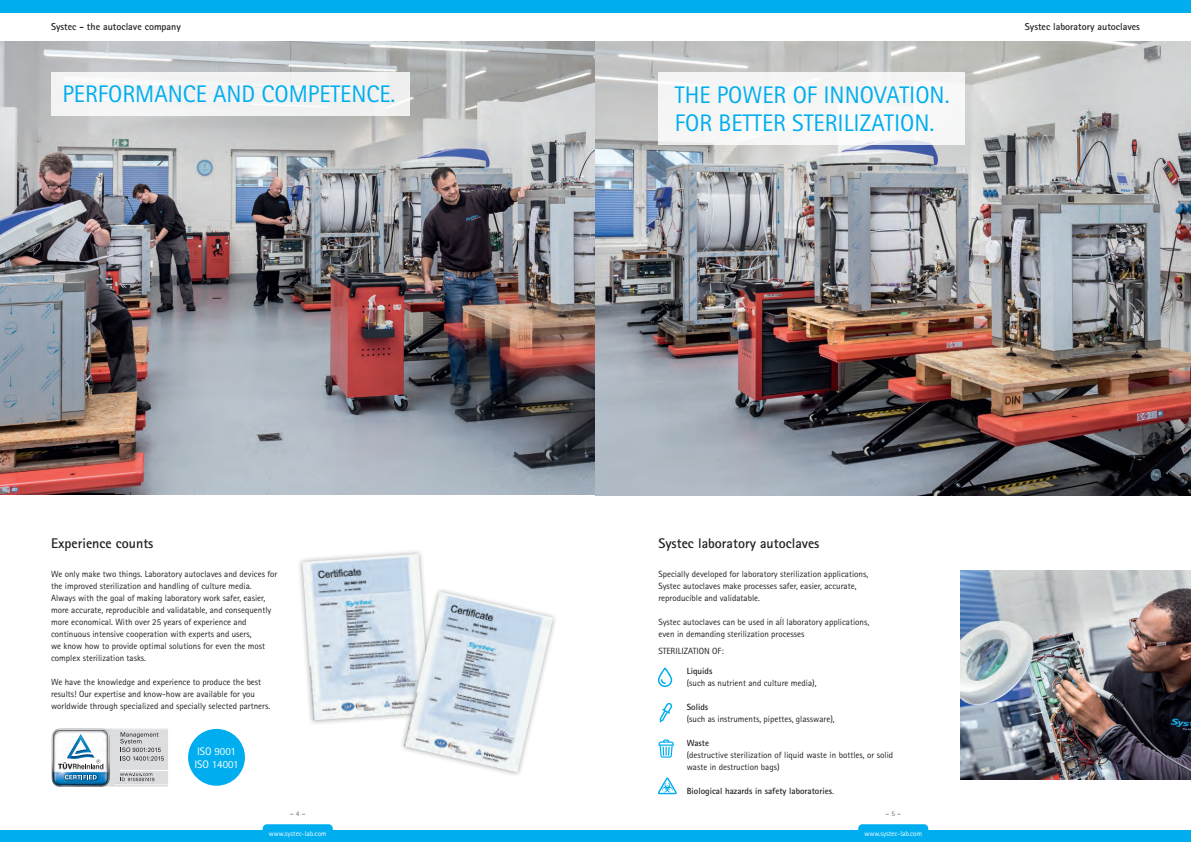
<style>
.page{position:relative;width:1191px;height:842px;background:#fff}
.page>*{position:absolute;margin:0;border:0;box-sizing:border-box;transform-origin:0 0}
.t1{font:24px/28px "Rotis Sans Serif Std";color:#00aeef}
.t2{font:700 14px "Rotis Sans Serif Std";color:#231f20}
.t3{font:10.9px/13.1px "Rotis Sans Serif Std";color:#fff}
.t4{font:700 10px "Rotis Sans Serif Std";color:#231f20}
.t5{font:9px/12px "Rotis Sans Serif Std";color:#231f20}
.t6{font:700 9px "Rotis Sans Serif Std";color:#231f20}
.t7{font:7.2px "Rotis Sans Serif Std";color:#fff}
.t8{font:700 7px "Rotis Sans Serif Std";color:#808285}
.s1{font-weight:400}
</style>
<div class="page">
<div style="left:0;top:0;width:1191px;height:13px;background:#00aeef"></div>
<div style="left:0;top:829px;width:595px;height:13px;background:#00aeef"></div>
<svg style="left:263px;top:824px;width:70px;height:6px"></svg>
<div style="left:595px;top:829px;width:596px;height:13px;background:#00aeef"></div>
<svg style="left:858px;top:824px;width:70px;height:6px"></svg>
<img style="left:0;top:41px;width:1191px;height:454px">
<div style="left:297px;top:548px;width:138px;height:177px;background:#231f20;opacity:.39"></div>
<img style="left:302px;top:554px;width:128px;height:166px">
<div style="left:399px;top:586px;width:159px;height:191px;background:#231f20;opacity:.39"></div>
<img style="left:404px;top:591px;width:149px;height:181px">
<div style="left:188px;top:729px;width:57px;height:57px;background:#00aeef;border-radius:50%"></div>
<svg style="left:658px;top:667px;width:14px;height:20px"></svg>
<svg style="left:659px;top:703px;width:13px;height:19px"></svg>
<svg style="left:658px;top:739px;width:16px;height:19px"></svg>
<svg style="left:658px;top:777px;width:19px;height:17px"></svg>
<img style="left:960px;top:570px;width:231px;height:209px">
<div style="left:51px;top:72px;width:359px;height:44px;background:#f3f3f3"></div>
<div style="left:658px;top:72px;width:306px;height:73px;background:#f6f6f6"></div>
<svg style="left:51px;top:728px;width:117px;height:59px"></svg>
<p class="t4" style="left:51px;top:20px;width:131px">Systec - the autoclave company</p>
<h1 class="t1" style="left:62px;top:80px;width:334px">PERFORMANCE AND COMPETENCE.</h1>
<h1 class="t1" style="left:675px;top:81px;width:276px">THE POWER OF INNOVATION.<br>FOR BETTER STERILIZATION.</h1>
<p class="t4" style="left:1025px;top:20px;width:116px">Systec laboratory autoclaves</p>
<h2 class="t2" style="left:51px;top:534px;width:104px">Experience counts</h2>
<p class="t5" style="left:51px;top:568px;width:228px">We only make two things. Laboratory autoclaves and devices for the improved sterilization and handling of culture media.<br>Always with the goal of making laboratory work safer, easier, more accurate, reproducible and validatable, and consequently more economical. With over 25 years of experience and continuous intensive cooperation with experts and users,<br>we know how to provide optimal solutions for even the most complex sterilization tasks.</p>
<p class="t5" style="left:51px;top:676px;width:221px">We have the knowledge and experience to produce the best results! Our expertise and know-how are available for you worldwide through specialized and specially selected partners.</p>
<p class="t3" style="left:194px;top:744px;width:46px">ISO 9001<br>ISO 14001</p>
<h2 class="t2" style="left:658px;top:534px;width:162px">Systec laboratory autoclaves</h2>
<p class="t5" style="left:658px;top:568px;width:211px">Specially developed for laboratory sterilization applications,<br>Systec autoclaves make processes safer, easier, accurate, reproducible and validatable.</p>
<p class="t5" style="left:658px;top:616px;width:212px">Systec autoclaves can be used in all laboratory applications, even in demanding sterilization processes</p>
<p class="t5" style="left:658px;top:645px;width:67px">STERILIZATION OF:</p>
<p class="t6" style="left:687px;top:665px;width:27px">Liquids</p>
<p class="t5" style="left:687px;top:677px;width:131px">(such as nutrient and culture media),</p>
<p class="t6" style="left:687px;top:701px;width:23px">Solids</p>
<p class="t5" style="left:687px;top:713px;width:149px">(such as instruments, pipettes, glassware),</p>
<p class="t6" style="left:687px;top:737px;width:24px">Waste</p>
<p class="t5" style="left:687px;top:749px;width:208px">(destructive sterilization of liquid waste in bottles, or solid waste in destruction bags)</p>
<p class="t6" style="left:687px;top:785px;width:149px">Biological hazards in safety laboratories<span class="s1">.</span></p>
<p class="t8" style="left:290px;top:809px;width:17px">– 4 –</p>
<p class="t8" style="left:885px;top:809px;width:17px">– 5 –</p>
<p class="t7" style="left:269px;top:829px;width:59px">www.systec-lab.com</p>
<p class="t7" style="left:864px;top:829px;width:59px">www.systec-lab.com</p>
</div>
